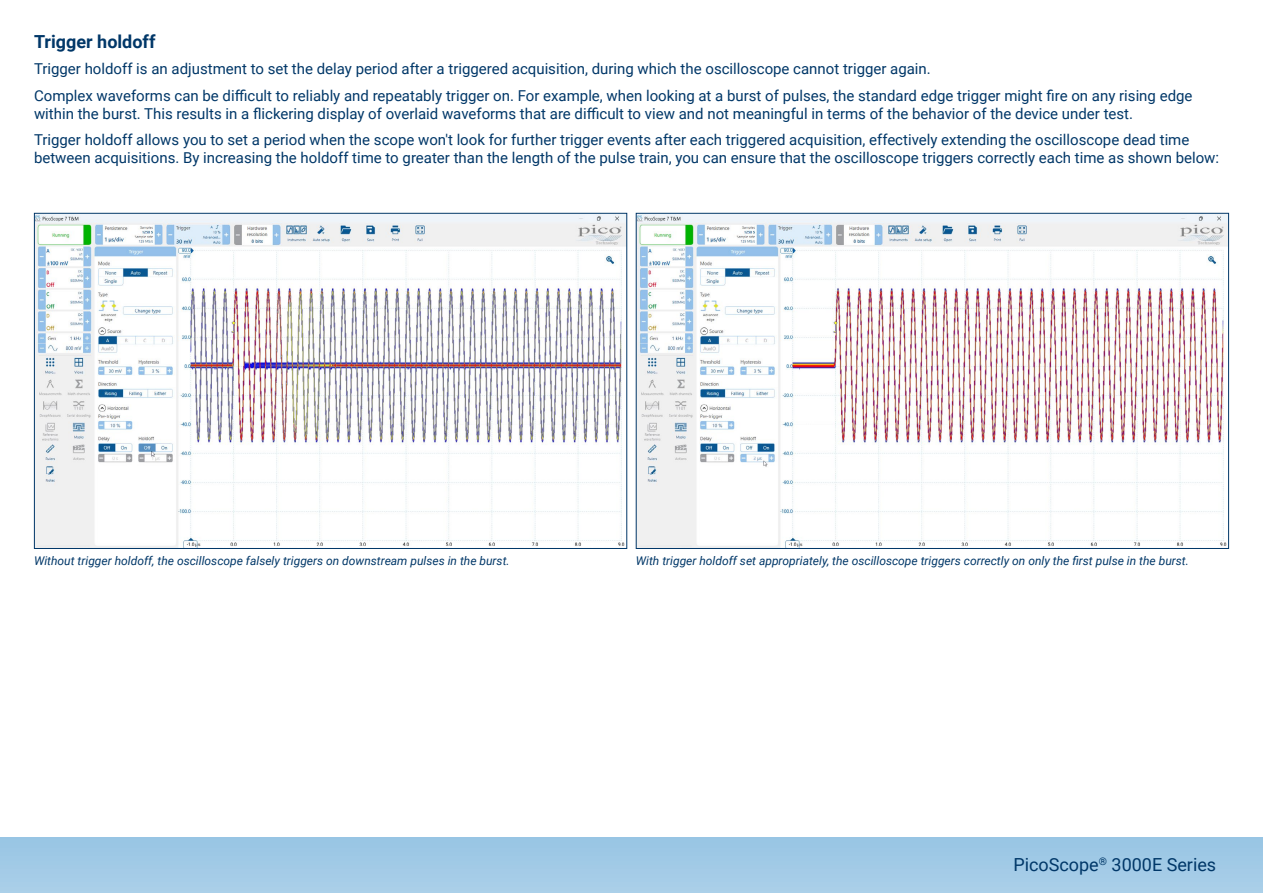
<style>
.page{position:relative;width:1263px;height:893px;background:#fff}
.page>*{position:absolute;margin:0;border:0;box-sizing:border-box;transform-origin:0 0}
.t1{font:18px "Roboto";color:#003768}
.t2{font:700 18px "Roboto";color:#003768}
.t3{font:15px/26.5px "Roboto";color:#003768}
.t4{font:italic 12px "Roboto";color:#003768}
</style>
<div class="page">
<div style="left:0;top:838px;width:1263px;height:55px;background:#a2cae6"></div>
<img style="left:638px;top:215px;width:589px;height:332px">
<img style="left:36px;top:215px;width:589px;height:332px">
<p class="t2" style="left:34px;top:29px;width:123px">Trigger holdoff</p>
<p class="t3" style="left:34px;top:55px;width:1160px">Trigger holdoff is an adjustment to set the delay period after a triggered acquisition, during which the oscilloscope cannot trigger again.<br>Complex waveforms can be difficult to reliably and repeatably trigger on. For example, when looking at a burst of pulses, the standard edge trigger might fire on any rising edge</p>
<p class="t3" style="left:34px;top:99px;width:1157px">within the burst. This results in a flickering display of overlaid waveforms that are difficult to view and not meaningful in terms of the behavior of the device under test.<br>Trigger holdoff allows you to set a period when the scope won't look for further trigger events after each triggered acquisition, effectively extending the oscilloscope dead time</p>
<p class="t3" style="left:34px;top:144px;width:1186px">between acquisitions. By increasing the holdoff time to greater than the length of the pulse train, you can ensure that the oscilloscope triggers correctly each time as shown below:</p>
<p class="t4" style="left:34px;top:553px;width:477px">Without trigger holdoff, the oscilloscope falsely triggers on downstream pulses in the burst.</p>
<p class="t4" style="left:636px;top:553px;width:554px">With trigger holdoff set appropriately, the oscilloscope triggers correctly on only the first pulse in the burst.</p>
<p class="t1" style="left:1013px;top:852px;width:204px">PicoScope<sup>®</sup> 3000E Series</p>
</div>
